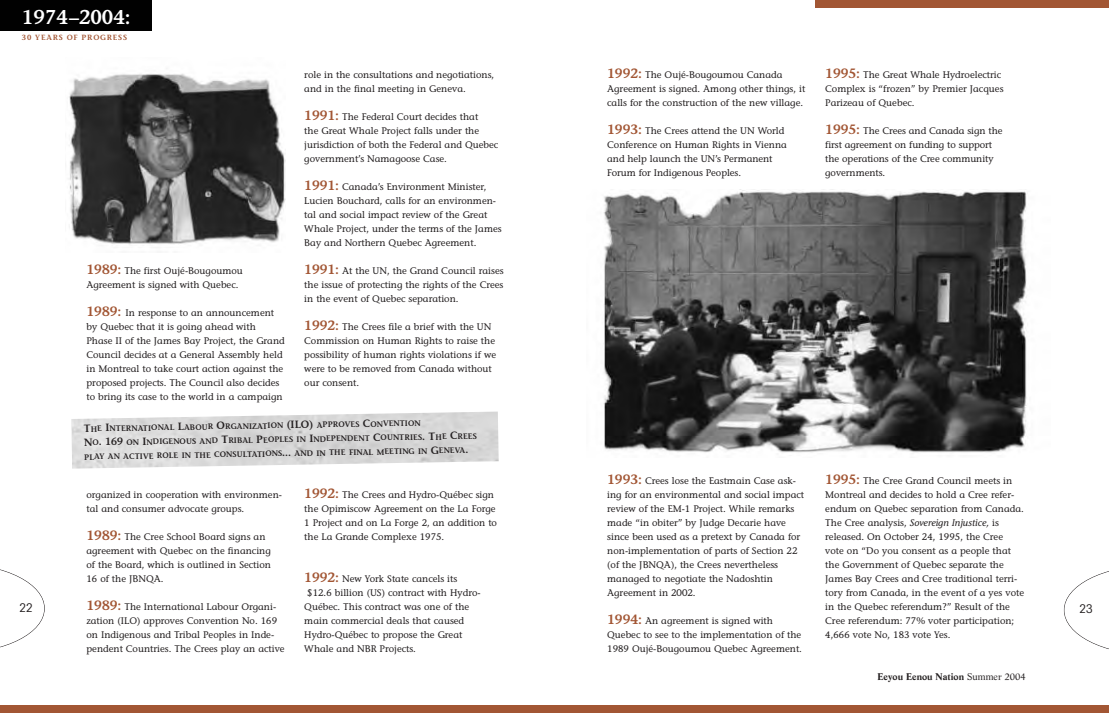
<style>
.page{position:relative;width:1109px;height:713px;background:#fff}
.page>*{position:absolute;margin:0;border:0;box-sizing:border-box;transform-origin:0 0}
.t1{font:600 20px "Stone Informal";color:#fff}
.t2{font:condensed 12px "Avant Garde";color:#231f20}
.t3{font:9.5px/14px "Stone Informal";color:#231f20}
.t4{font:700 9.5px "Life";color:#231f20}
.t5{font:600 7.9px/14px "Stone Informal";color:#231f20}
.t6{font:600 7.5px "Stone Informal";letter-spacing:.105em;color:#a25634}
.s1{font-weight:600;font-size:13.5px;color:#a25634}
.s2{font-size:10.5px}
.s3{font-style:italic}
.s4{font-weight:400}
</style>
<div class="page">
<svg style="left:1064px;top:571px;width:45px;height:78px"></svg>
<svg style="left:0;top:569px;width:45px;height:79px"></svg>
<div style="left:0;top:0;width:152px;height:30px;background:#010101"></div>
<div style="left:0;top:705px;width:1109px;height:8px;background:#a25634"></div>
<div style="left:815px;top:0;width:294px;height:8px;background:#a25634"></div>
<img style="left:603px;top:189px;width:424px;height:264px">
<img style="left:69px;top:74px;width:216px;height:171px">
<h1 class="t1" style="left:22px;top:9px;width:110px">1974–2004:</h1>
<p class="t6" style="left:22px;top:35px;width:107px">30 YEARS OF PROGRESS</p>
<p class="t3" style="left:86px;top:264px;width:158px"><span class="s1">1989:</span> The first Oujé-Bougoumou<br>Agreement is signed with Quebec.</p>
<p class="t3" style="left:86px;top:306px;width:200px"><span class="s1">1989:</span> In response to an announcement by Quebec that it is going ahead with<br>Phase II of the James Bay Project, the Grand Council decides at a General Assembly held in Montreal to take court action against the proposed projects. The Council also decides to bring its case to the world in a campaign</p>
<p class="t3" style="left:304px;top:68px;width:192px">role in the consultations and negotiations, and in the final meeting in Geneva.</p>
<p class="t3" style="left:304px;top:110px;width:196px"><span class="s1">1991:</span> The Federal Court decides that<br>the Great Whale Project falls under the jurisdiction of both the Federal and Quebec government’s Namagoose Case.</p>
<p class="t3" style="left:304px;top:180px;width:199px"><span class="s1">1991:</span> Canada’s Environment Minister, Lucien Bouchard, calls for an environmen&shy;tal and social impact review of the Great Whale Project, under the terms of the James Bay and Northern Quebec Agreement.</p>
<p class="t3" style="left:304px;top:264px;width:201px;text-align:justify"><span class="s1">1991:</span> At the UN, the Grand Council raises the issue of protecting the rights of the Crees in the event of Quebec separation.</p>
<p class="t3" style="left:304px;top:320px;width:193px"><span class="s1">1992:</span> The Crees file a brief with the UN Commission on Human Rights to raise the possibility of human rights violations if we were to be removed from Canada without our consent.</p>
<p class="t2" style="left:19px;top:603px;width:15px">22</p>
<p class="t5" style="left:84px;top:423px;width:394px;rotate:-1deg"><span class="s2">T</span>HE <span class="s2">I</span>NTERNATIONAL <span class="s2">L</span>ABOUR <span class="s2">O</span>RGANIZATION <span class="s2">(ILO)</span> APPROVES <span class="s2">C</span>ONVENTION<br><span class="s2">N</span>O<span class="s2">. 169</span> ON <span class="s2">I</span>NDIGENOUS AND <span class="s2">T</span>RIBAL <span class="s2">P</span>EOPLES IN <span class="s2">I</span>NDEPENDENT <span class="s2">C</span>OUNTRIES<span class="s2">. T</span>HE <span class="s2">C</span>REES<br>PLAY AN ACTIVE ROLE IN THE CONSULTATIONS<span class="s2">...</span> AND IN THE FINAL MEETING IN <span class="s2">G</span>ENEVA<span class="s2">.</span></p>
<p class="t3" style="left:87px;top:488px;width:197px">organized in cooperation with environmen&shy;tal and consumer advocate groups.</p>
<p class="t3" style="left:86px;top:530px;width:186px"><span class="s1">1989:</span> The Cree School Board signs an agreement with Quebec on the financing of the Board, which is outlined in Section<br>16 of the JBNQA.</p>
<p class="t3" style="left:86px;top:600px;width:200px"><span class="s1">1989:</span> The International Labour Organi&shy;zation (ILO) approves Convention No. 169 on Indigenous and Tribal Peoples in Inde&shy;pendent Countries. The Crees play an active</p>
<p class="t3" style="left:304px;top:488px;width:194px"><span class="s1">1992:</span> The Crees and Hydro-Québec sign the Opimiscow Agreement on the La Forge 1 Project and on La Forge 2, an addition to the La Grande Complexe 1975.</p>
<p class="t3" style="left:304px;top:572px;width:155px"><span class="s1">1992:</span> New York State cancels its</p>
<p class="t3" style="left:307px;top:586px;width:175px">$12.6 billion (US) contract with Hydro-</p>
<p class="t3" style="left:304px;top:600px;width:166px">Québec. This contract was one of the</p>
<p class="t3" style="left:304px;top:614px;width:161px">main commercial deals that caused</p>
<p class="t3" style="left:304px;top:628px;width:160px">Hydro-Québec to propose the Great</p>
<p class="t3" style="left:304px;top:642px;width:113px">Whale and NBR Projects.</p>
<p class="t3" style="left:607px;top:68px;width:200px"><span class="s1">1992:</span> The Oujé-Bougoumou Canada<br>Agreement is signed. Among other things, it calls for the construction of the new village.</p>
<p class="t3" style="left:607px;top:124px;width:181px"><span class="s1">1993:</span> The Crees attend the UN World Conference on Human Rights in Vienna and help launch the UN’s Permanent Forum for Indigenous Peoples.</p>
<p class="t3" style="left:825px;top:68px;width:180px"><span class="s1">1995:</span> The Great Whale Hydroelectric<br>Complex is “frozen” by Premier Jacques<br>Parizeau of Quebec.</p>
<p class="t3" style="left:825px;top:124px;width:179px"><span class="s1">1995:</span> The Crees and Canada sign the first agreement on funding to support the operations of the Cree community governments.</p>
<p class="t3" style="left:607px;top:474px;width:198px"><span class="s1">1993:</span> Crees lose the Eastmain Case ask&shy;ing for an environmental and social impact review of the EM-1 Project. While remarks made “in obiter” by Judge Decarie have since been used as a pretext by Canada for non-implementation of parts of Section 22 (of the JBNQA), the Crees nevertheless managed to negotiate the Nadoshtin Agreement in 2002.</p>
<p class="t3" style="left:607px;top:614px;width:196px"><span class="s1">1994:</span> An agreement is signed with<br>Quebec to see to the implementation of the<br>1989 Oujé-Bougoumou Quebec Agreement.</p>
<p class="t3" style="left:825px;top:474px;width:200px"><span class="s1">1995:</span> The Cree Grand Council meets in Montreal and decides to hold a Cree refer&shy;endum on Quebec separation from Canada.<br>The Cree analysis, <span class="s3">Sovereign Injustice,</span> is released. On October 24, 1995, the Cree vote on “Do you consent as a people that the Government of Quebec separate the James Bay Crees and Cree traditional terri&shy;tory from Canada, in the event of a yes vote in the Quebec referendum?” Result of the Cree referendum: 77% voter participation; 4,666 vote No, 183 vote Yes.</p>
<p class="t4" style="left:877px;top:673px;width:150px">Eeyou Eenou Nation <span class="s4">Summer 2004</span></p>
<p class="t2" style="left:1079px;top:604px;width:15px">23</p>
</div>
